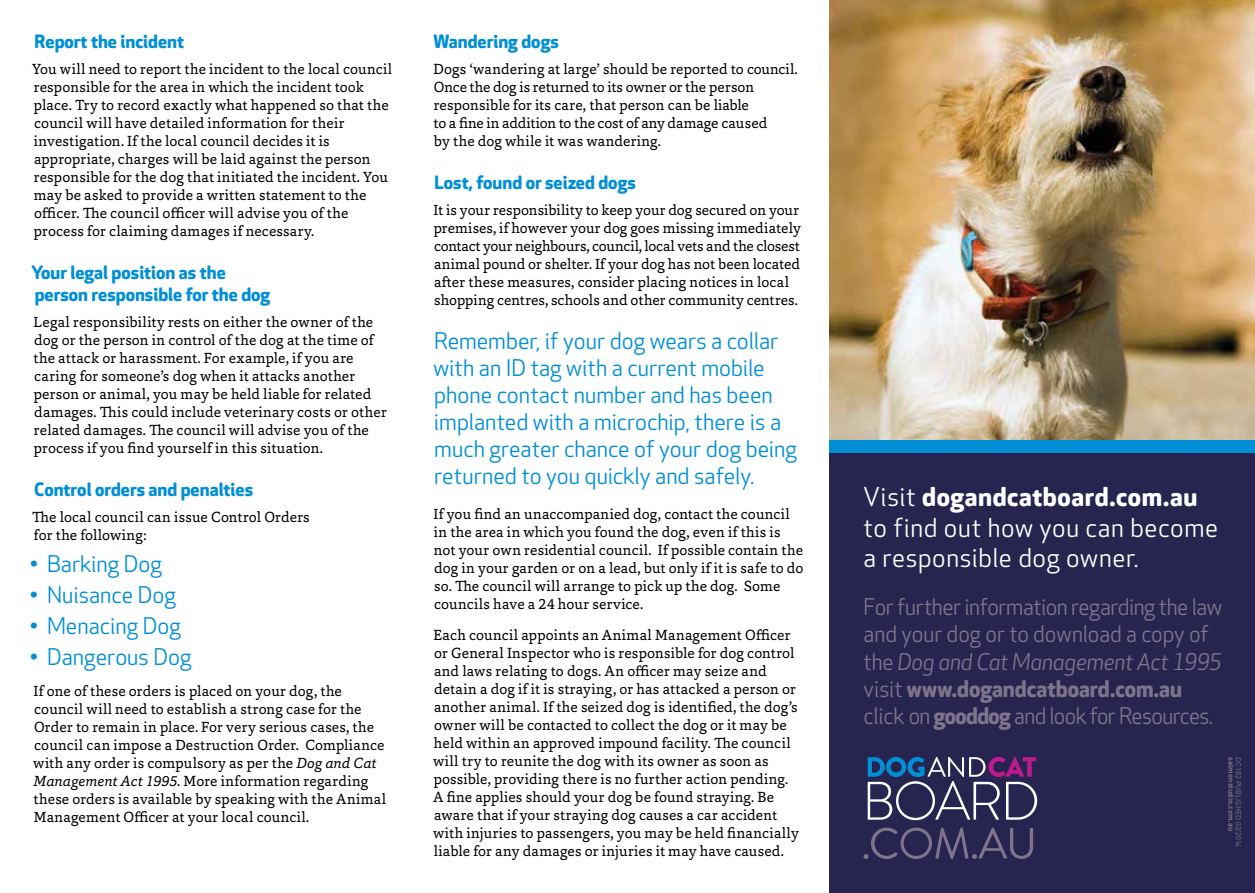
<style>
.page{position:relative;width:1255px;height:893px;background:#fff}
.page>*{position:absolute;margin:0;border:0;box-sizing:border-box;transform-origin:0 0}
.t1{font:25.5px/30.6px "Apex Rounded";letter-spacing:.025em;color:#fff}
.t2{font:22.5px/27px "Apex Rounded";color:#008fd5}
.t3{font:22.5px/27px "Apex Rounded";letter-spacing:-.02em;color:#7e748c}
.t4{font:700 18px/21.6px "Apex Rounded";color:#008fd5}
.t5{font:15px/18px "Capita";letter-spacing:.005em;color:#000}
.t6{font:7.5px "DIN";color:#7e748c}
.t7{font:700 7.5px "DIN";letter-spacing:.01em;color:#7e748c}
.s1{font-style:italic}
.s2{font-weight:700}
</style>
<div class="page">
<div style="left:829px;top:453px;width:425px;height:440px;background:#27244f"></div>
<img style="left:829px;top:0;width:425px;height:440px">
<div style="left:829px;top:440px;width:425px;height:13px;background:#008fd5"></div>
<svg style="left:863px;top:828px;width:170px;height:31px"></svg>
<svg style="left:867px;top:757px;width:170px;height:63px"></svg>
<p class="t4" style="left:35px;top:31px;width:151px">Report the incident</p>
<p class="t5" style="left:32px;top:60px;width:361px">You will need to report the incident to the local council responsible for the area in which the incident took place. Try to record exactly what happened so that the council will have detailed information for their investigation. If the local council decides it is appropriate, charges will be laid against the person responsible for the dog that initiated the incident. You may be asked to provide a written statement to the officer. The council officer will advise you of the process for claiming damages if necessary.</p>
<p class="t4" style="left:32px;top:262px;width:240px">Your legal position as the person responsible for the dog</p>
<p class="t5" style="left:34px;top:313px;width:355px">Legal responsibility rests on either the owner of the dog or the person in control of the dog at the time of the attack or harassment. For example, if you are caring for someone’s dog when it attacks another person or animal, you may be held liable for related damages. This could include veterinary costs or other related damages. The council will advise you of the process if you find yourself in this situation.</p>
<p class="t4" style="left:34px;top:479px;width:220px">Control orders and penalties</p>
<p class="t5" style="left:32px;top:508px;width:279px">The local council can issue Control Orders for the following:</p>
<h2 class="t2" style="left:30px;top:551px;width:134px">• Barking Dog</h2>
<h2 class="t2" style="left:30px;top:582px;width:148px">• Nuisance Dog</h2>
<h2 class="t2" style="left:30px;top:613px;width:153px">• Menacing Dog</h2>
<h2 class="t2" style="left:30px;top:645px;width:163px">• Dangerous Dog</h2>
<p class="t5" style="left:33px;top:682px;width:354px">If one of these orders is placed on your dog, the council will need to establish a strong case for the Order to remain in place. For very serious cases, the council can impose a Destruction Order. Compliance with any order is compulsory as per the <span class="s1">Dog and Cat Management Act 1995</span>. More information regarding these orders is available by speaking with the Animal Management Officer at your local council.</p>
<p class="t4" style="left:433px;top:31px;width:127px">Wandering dogs</p>
<p class="t5" style="left:433px;top:60px;width:365px">Dogs ‘wandering at large’ should be reported to council.<br>Once the dog is returned to its owner or the person responsible for its care, that person can be liable<br>to a fine in addition to the cost of any damage caused<br>by the dog while it was wandering.</p>
<p class="t4" style="left:434px;top:172px;width:203px">Lost, found or seized dogs</p>
<p class="t5" style="left:433px;top:201px;width:369px">It is your responsibility to keep your dog secured on your premises, if however your dog goes missing immediately contact your neighbours, council, local vets and the closest animal pound or shelter. If your dog has not been located after these measures, consider placing notices in local shopping centres, schools and other community centres.</p>
<h2 class="t2" style="left:433px;top:329px;width:365px">Remember, if your dog wears a collar with an ID tag with a current mobile phone contact number and has been implanted with a microchip, there is a much greater chance of your dog being returned to you quickly and safely.</h2>
<p class="t5" style="left:433px;top:505px;width:371px">If you find an unaccompanied dog, contact the council in the area in which you found the dog, even if this is not your own residential council. If possible contain the dog in your garden or on a lead, but only if it is safe to do so. The council will arrange to pick up the dog. Some councils have a 24 hour service.</p>
<p class="t5" style="left:433px;top:626px;width:367px">Each council appoints an Animal Management Officer or General Inspector who is responsible for dog control and laws relating to dogs. An officer may seize and detain a dog if it is straying, or has attacked a person or another animal. If the seized dog is identified, the dog’s owner will be contacted to collect the dog or it may be held within an approved impound facility. The council will try to reunite the dog with its owner as soon as possible, providing there is no further action pending.<br>A fine applies should your dog be found straying. Be aware that if your straying dog causes a car accident with injuries to passengers, you may be held financially liable for any damages or injuries it may have caused.</p>
<h1 class="t1" style="left:863px;top:482px;width:356px">Visit <span class="s2">dogandcatboard.com.au </span>to find out how you can become a responsible dog owner.</h1>
<h2 class="t3" style="left:863px;top:595px;width:360px">For further information regarding the law and your dog or to download a copy of the <span class="s1">Dog and Cat Management Act 1995 </span>visit <span class="s2">www.dogandcatboard.com.au </span>click on <span class="s2">gooddog</span> and look for Resources.</h2>
<p class="t7" style="left:1235px;top:757px;width:76px;rotate:90deg">salmonstudio.com.au</p>
<p class="t6" style="left:1243px;top:757px;width:92px;rotate:90deg">DC182 PUBLISHED 02/2014</p>
</div>
